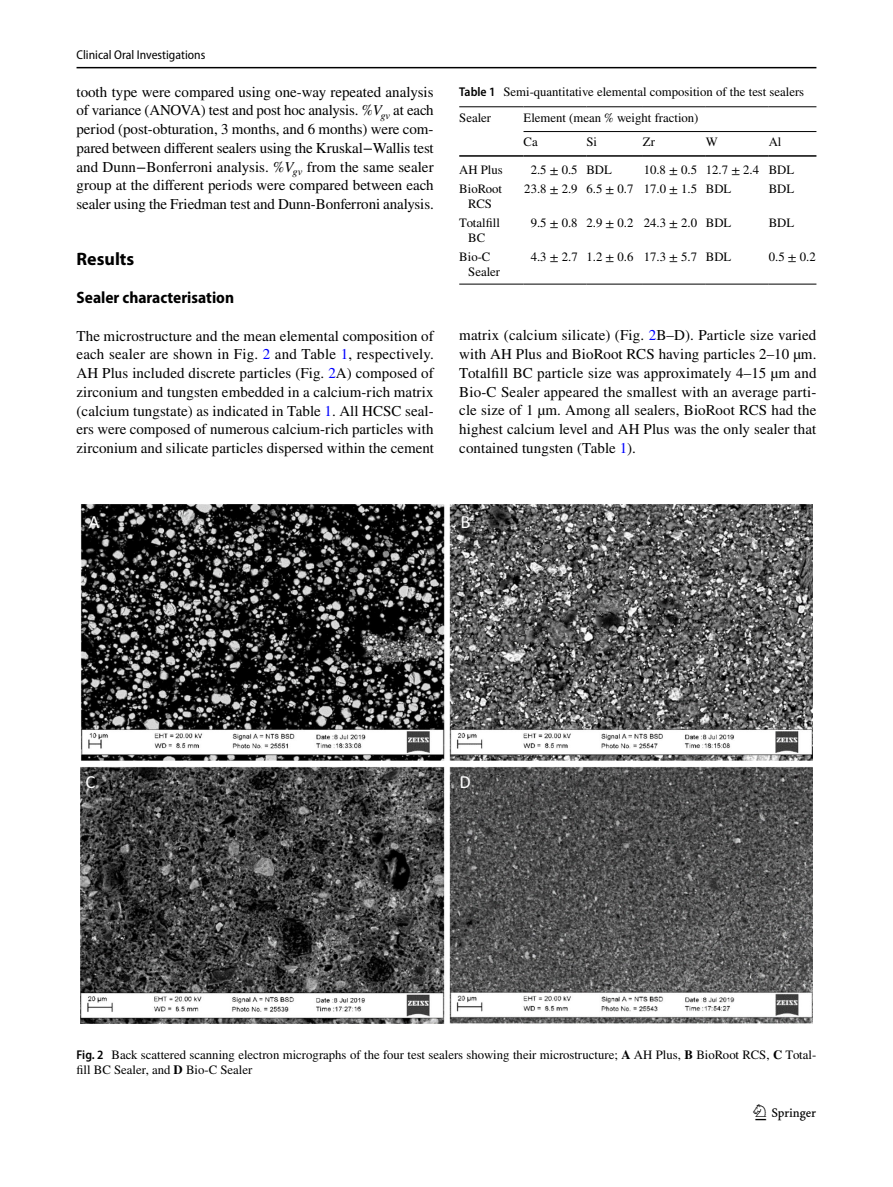
<style>
.page{position:relative;width:893px;height:1187px;background:#fff}
.page>*{position:absolute;margin:0;border:0;box-sizing:border-box;transform-origin:0 0}
.t1{font:22.5px "Springnew Regular 3";color:#000}
.t2{font:18.6px "Calibri";color:#fff}
.t3{font:700 18px "Myriad Pro";color:#000}
.t4{font:700 semi-condensed 16.5px "Myriad Pro";color:#000}
.t5{font:15px/18.8px "STIX";color:#000;text-align:justify}
.t6{font:12.75px/15px "STIX";color:#000}
.t7{font:semi-condensed 12.75px "Myriad Pro";color:#000}
.s1{font-style:italic}
.s2{font-family:"Myriad Pro";font-weight:600;font-stretch:semi-condensed}
.s3{color:#00f}
.s4{font-weight:700}
</style>
<div class="page">
<hr style="left:77px;top:67px;width:739px;height:1px;background:#000">
<img style="left:81px;top:505px;width:731px;height:518px">
<hr style="left:459px;top:106px;width:65px;height:1px;background:#000">
<hr style="left:459px;top:155px;width:65px;height:2px;background:#000">
<hr style="left:524px;top:106px;width:62px;height:1px;background:#000">
<hr style="left:586px;top:106px;width:57px;height:1px;background:#000">
<hr style="left:643px;top:106px;width:63px;height:1px;background:#000">
<hr style="left:706px;top:106px;width:63px;height:1px;background:#000">
<hr style="left:769px;top:106px;width:47px;height:1px;background:#000">
<hr style="left:524px;top:155px;width:62px;height:2px;background:#000">
<hr style="left:586px;top:155px;width:57px;height:2px;background:#000">
<hr style="left:643px;top:155px;width:63px;height:2px;background:#000">
<hr style="left:706px;top:155px;width:63px;height:2px;background:#000">
<hr style="left:769px;top:155px;width:47px;height:2px;background:#000">
<hr style="left:459px;top:284px;width:65px;height:1px;background:#000">
<hr style="left:524px;top:284px;width:62px;height:1px;background:#000">
<hr style="left:586px;top:284px;width:57px;height:1px;background:#000">
<hr style="left:643px;top:284px;width:63px;height:1px;background:#000">
<hr style="left:706px;top:284px;width:63px;height:1px;background:#000">
<hr style="left:769px;top:284px;width:47px;height:1px;background:#000">
<hr style="left:524px;top:131px;width:292px;height:1px;background:#000">
<p class="t7" style="left:77px;top:48px;width:130px">Clinical Oral Investigations</p>
<p class="t5" style="left:77px;top:83px;width:359px">tooth type were compared using one-way repeated analysis of variance (ANOVA) test and post hoc analysis. %<span class="s1">V</span><sub>gv</sub> at each period (post-obturation, 3 months, and 6 months) were com&shy;pared between different sealers using the Kruskal−Wallis test and Dunn−Bonferroni analysis. %<span class="s1">V</span><sub>gv</sub> from the same sealer group at the different periods were compared between each sealer using the Friedman test and Dunn-Bonferroni analysis.</p>
<p class="t6" style="left:459px;top:80px;width:346px;line-height:25.5px"><span class="s2">Table 1</span> Semi-quantitative elemental composition of the test sealers<br>Sealer</p>
<p class="t6" style="left:524px;top:106px;width:176px;line-height:24.5px">Element (mean % weight fraction)<br>Ca</p>
<p class="t6" style="left:586px;top:135px;width:12px">Si</p>
<p class="t6" style="left:643px;top:135px;width:14px">Zr</p>
<p class="t6" style="left:706px;top:135px;width:14px">W</p>
<p class="t6" style="left:769px;top:135px;width:14px">Al</p>
<p class="t6" style="left:459px;top:163px;width:45px">AH Plus</p>
<p class="t6" style="left:531px;top:163px;width:83px">2.5 ± 0.5 BDL</p>
<p class="t6" style="left:644px;top:163px;width:152px">10.8 ± 0.5 12.7 ± 2.4 BDL</p>
<p class="t6" style="left:459px;top:182px;width:44px;text-align:center">BioRoot<br>RCS</p>
<p class="t6" style="left:524px;top:182px;width:209px">23.8 ± 2.9 6.5 ± 0.7 17.0 ± 1.5 BDL</p>
<p class="t6" style="left:769px;top:182px;width:27px">BDL</p>
<p class="t6" style="left:459px;top:216px;width:42px;text-align:center">Totalfill<br>BC</p>
<p class="t6" style="left:531px;top:216px;width:202px">9.5 ± 0.8 2.9 ± 0.2 24.3 ± 2.0 BDL</p>
<p class="t6" style="left:769px;top:216px;width:27px">BDL</p>
<p class="t6" style="left:468px;top:249px;width:33px;text-indent:-9px">Bio-C<br>Sealer</p>
<p class="t6" style="left:531px;top:249px;width:202px">4.3 ± 2.7 1.2 ± 0.6 17.3 ± 5.7 BDL</p>
<p class="t6" style="left:769px;top:249px;width:48px">0.5 ± 0.2</p>
<p class="t3" style="left:77px;top:248px;width:59px">Results</p>
<p class="t4" style="left:77px;top:288px;width:159px">Sealer characterisation</p>
<p class="t5" style="left:77px;top:327px;width:359px">The microstructure and the mean elemental composition of each sealer are shown in Fig. <span class="s3">2</span> and Table <span class="s3">1</span>, respectively.<br>AH Plus included discrete particles (Fig. <span class="s3">2</span>A) composed of zirconium and tungsten embedded in a calcium-rich matrix (calcium tungstate) as indicated in Table <span class="s3">1</span>. All HCSC seal&shy;ers were composed of numerous calcium-rich particles with zirconium and silicate particles dispersed within the cement</p>
<p class="t5" style="left:459px;top:327px;width:359px">matrix (calcium silicate) (Fig. <span class="s3">2</span>B–D). Particle size varied with AH Plus and BioRoot RCS having particles 2–10 µm.<br>Totalfill BC particle size was approximately 4–15 µm and Bio-C Sealer appeared the smallest with an average parti&shy;cle size of 1 µm. Among all sealers, BioRoot RCS had the highest calcium level and AH Plus was the only sealer that contained tungsten (Table <span class="s3">1</span>).</p>
<p class="t2" style="left:89px;top:509px;width:12px">A</p>
<p class="t2" style="left:461px;top:509px;width:12px">B</p>
<p class="t2" style="left:85px;top:769px;width:11px">C</p>
<p class="t2" style="left:459px;top:769px;width:13px">D</p>
<p class="t6" style="left:77px;top:1047px;width:741px"><span class="s2">Fig. 2</span> Back scattered scanning electron micrographs of the four test sealers showing their microstructure; <span class="s4">A</span> AH Plus, <span class="s4">B</span> BioRoot RCS, <span class="s4">C</span> Total&shy;fill BC Sealer, and <span class="s4">D</span> Bio-C Sealer</p>
<h1 class="t1" style="left:755px;top:1104px;width:62px">1 3</h1>
</div>
